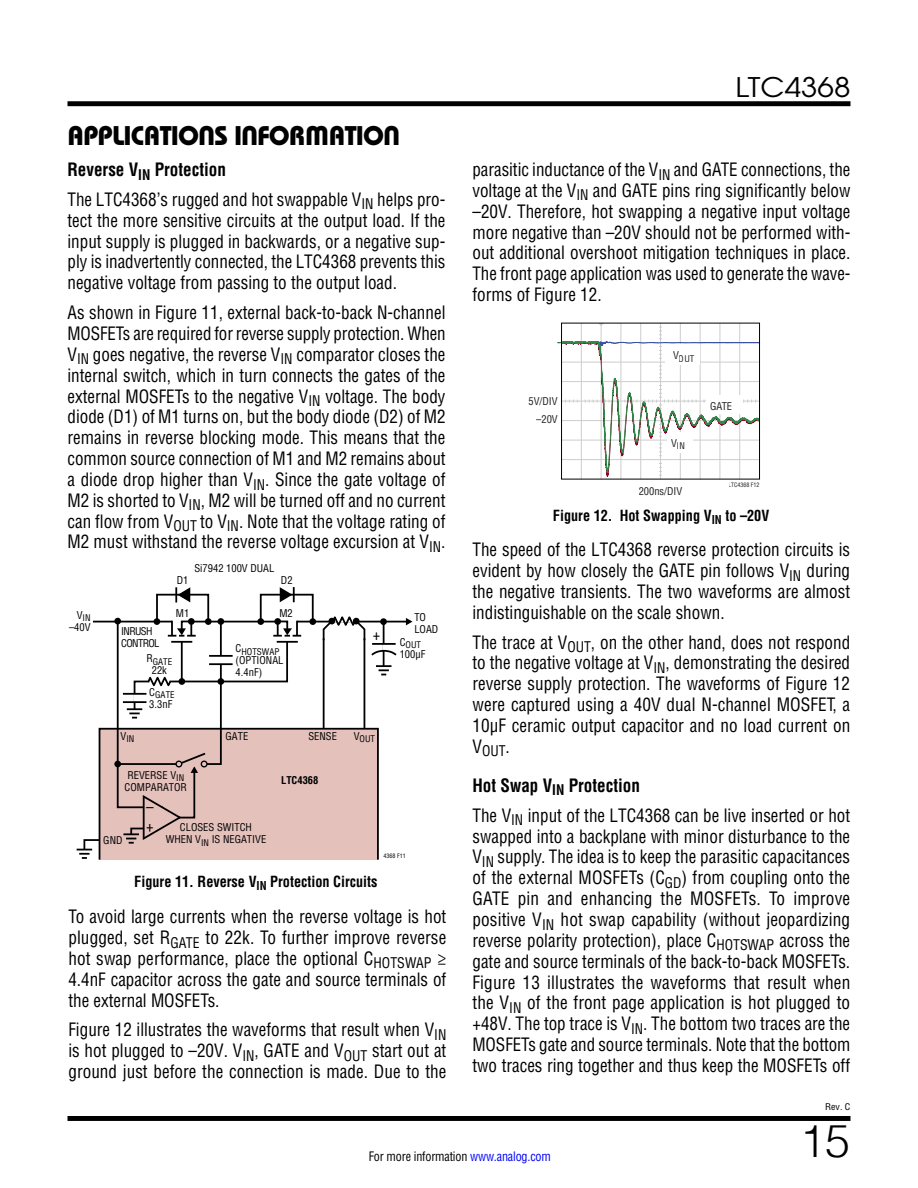
<style>
.page{position:relative;width:918px;height:1188px;background:#fff}
.page>*{position:absolute;margin:0;border:0;box-sizing:border-box;transform-origin:0 0}
.t1{font:300 45px "Helvetica";color:#000}
.t2{font:27px "Linear Bauhaus";letter-spacing:-.02em;color:#000}
.t3{font:27px "Avant Garde";color:#000;scale:1.1 1}
.t4{font:18px/20.9px "Linear Helv Cond";color:#000;text-align:justify;scale:.95 1}
.t5{font:700 15px "Linear Helv Cond";color:#000;scale:.95 1}
.t6{font:condensed 15px "Helvetica";color:#000}
.t7{font:14.4px "Linear Helv Cond";color:#000;scale:.95 1}
.t8{font:12.75px "Linear Helv Cond";letter-spacing:-.015em;color:#000;scale:.95 1}
.t9{font:10.5px/12px "Linear Helv Cond";color:#000}
.t10{font:10.5px "Linear Helv Cond";color:#231f20}
.t11{font:10.5px/12px "Linear Helv Cond";letter-spacing:-.06em;color:#000}
.t12{font:700 10.5px "Linear Helv Cond";color:#000}
.t13{font:9px "Linear Helv Cond";color:#000}
.t14{font:9px "Linear Helv Cond";color:#231f20}
.t15{font:9px "Linear Helv Cond";color:#000;scale:1.1 1}
.t16{font:6px "Linear Helv Cond";color:#231f20}
.t17{font:6px "Linear Helv Cond";color:#000}
.s1{font-weight:700}
.s2{color:#00f}
</style>
<div class="page">
<div style="left:68px;top:1116px;width:782px;height:5px;background:#000"></div>
<div style="left:68px;top:101px;width:782px;height:5px;background:#000"></div>
<hr style="left:93px;top:621px;width:314px;height:1px;background:#000">
<hr style="left:382px;top:666px;width:4px;height:10px;background:#919191">
<svg style="left:376px;top:665px;width:15px;height:10px"></svg>
<hr style="left:383px;top:622px;width:2px;height:44px;background:#000">
<svg style="left:406px;top:618px;width:7px;height:7px"></svg>
<hr style="left:364px;top:638px;width:1px;height:98px;background:#000">
<hr style="left:323px;top:638px;width:2px;height:98px;background:#000">
<div style="left:100px;top:729px;width:278px;height:131px;background:#e5c1bc"></div>
<div style="left:99px;top:728px;width:280px;height:133px;border:2px solid #000"></div>
<div style="left:114px;top:618px;width:7px;height:6px;background:#000;border-radius:50%"></div>
<div style="left:114px;top:761px;width:7px;height:6px;background:#000;border-radius:50%"></div>
<svg style="left:77px;top:838px;width:24px;height:21px"></svg>
<svg style="left:323px;top:616px;width:76px;height:41px"></svg>
<div style="left:309px;top:618px;width:7px;height:7px;background:#000;border-radius:50%"></div>
<div style="left:154px;top:618px;width:6px;height:7px;background:#8f8f8f;border-radius:50%"></div>
<div style="left:205px;top:618px;width:7px;height:7px;background:#696969;border-radius:50%"></div>
<div style="left:257px;top:618px;width:7px;height:7px;background:#6c6c6c;border-radius:50%"></div>
<svg style="left:280px;top:587px;width:15px;height:15px"></svg>
<svg style="left:175px;top:587px;width:15px;height:15px"></svg>
<div style="left:260px;top:594px;width:54px;height:28px;border:2px solid #000"></div>
<div style="left:156px;top:594px;width:53px;height:28px;border:2px solid #000"></div>
<svg style="left:558px;top:322px;width:201px;height:157px"></svg>
<div style="left:665px;top:344px;width:34px;height:21px;background:#fff"></div>
<div style="left:706px;top:396px;width:37px;height:18px;background:#fff"></div>
<div style="left:668px;top:432px;width:25px;height:20px;background:#fff"></div>
<svg style="left:116px;top:619px;width:185px;height:225px"></svg>
<h2 class="t2" style="left:68px;top:119px;width:334px">APPLICATIONS INFORMATION</h2>
<p class="t4" style="left:68px;top:154px;width:399px;line-height:29.8px"><span class="s1">Reverse V</span><sub>IN</sub> <span class="s1">Protection<br></span>The LTC4368’s rugged and hot swappable V<sub>IN</sub> helps pro-</p>
<p class="t4" style="left:68px;top:210px;width:399px">tect the more sensitive circuits at the output load. If the input supply is plugged in backwards, or a negative sup&shy;ply is inadvertently connected, the LTC4368 prevents this negative voltage from passing to the output load.</p>
<p class="t4" style="left:67px;top:302px;width:400px">As shown in Figure 11, external back-to-back N-channel MOSFETs are required for reverse supply protection. When V<sub>IN</sub> goes negative, the reverse V<sub>IN</sub> comparator closes the internal switch, which in turn connects the gates of the external MOSFETs to the negative V<sub>IN</sub> voltage. The body diode (D1) of M1 turns on, but the body diode (D2) of M2 remains in reverse blocking mode. This means that the common source connection of M1 and M2 remains about a diode drop higher than V<sub>IN</sub>. Since the gate voltage of M2 is shorted to V<sub>IN</sub>, M2 will be turned off and no current can flow from V<sub>OUT</sub> to V<sub>IN</sub>. Note that the voltage rating of M2 must withstand the reverse voltage excursion at V<sub>IN</sub>.</p>
<p class="t9" style="left:194px;top:562px;width:81px">Si7942 100V DUAL</p>
<p class="t9" style="left:177px;top:574px;width:13px">D1</p>
<p class="t9" style="left:281px;top:574px;width:13px">D2</p>
<p class="t9" style="left:176px;top:607px;width:15px">M1</p>
<p class="t9" style="left:279px;top:607px;width:15px">M2</p>
<p class="t13" style="left:77px;top:612px;width:15px"><sup>V</sup>IN</p>
<p class="t9" style="left:69px;top:621px;width:23px">–40V</p>
<p class="t9" style="left:414px;top:611px;width:25px">TO<br>LOAD</p>
<p class="t11" style="left:121px;top:625px;width:40px">INRUSH<br>CONTROL</p>
<p class="t13" style="left:146px;top:656px;width:27px"><sup>R</sup>GATE</p>
<p class="t9" style="left:152px;top:664px;width:17px">22k</p>
<p class="t6" style="left:373px;top:625px;width:9px">+</p>
<p class="t13" style="left:400px;top:639px;width:23px"><sup>C</sup>OUT</p>
<p class="t9" style="left:400px;top:648px;width:27px">100µF</p>
<p class="t13" style="left:236px;top:646px;width:45px"><sup>C</sup>HOTSWAP</p>
<p class="t9" style="left:236px;top:654px;width:49px">(OPTIONAL<br>4.4nF)</p>
<p class="t13" style="left:121px;top:733px;width:15px"><sup>V</sup>IN</p>
<p class="t13" style="left:149px;top:689px;width:27px"><sup>C</sup>GATE</p>
<p class="t9" style="left:149px;top:698px;width:25px">3.3nF</p>
<p class="t9" style="left:226px;top:730px;width:24px">GATE</p>
<p class="t9" style="left:308px;top:730px;width:30px">SENSE</p>
<p class="t9" style="left:125px;top:769px;width:64px">REVERSE V<sub>IN<br></sub>COMPARATOR</p>
<p class="t9" style="left:166px;top:822px;width:102px;text-align:center">CLOSES SWITCH<br>WHEN V<sub>IN</sub> IS NEGATIVE</p>
<p class="t9" style="left:103px;top:834px;width:21px">GND</p>
<p class="t12" style="left:281px;top:773px;width:39px">LTC4368</p>
<p class="t13" style="left:354px;top:733px;width:23px"><sup>V</sup>OUT</p>
<p class="t17" style="left:384px;top:852px;width:24px">4368 F11</p>
<p class="t5" style="left:134px;top:872px;width:258px">Figure 11. Reverse V<sub>IN</sub> Protection Circuits</p>
<p class="t4" style="left:68px;top:906px;width:399px">To avoid large currents when the reverse voltage is hot plugged, set R<sub>GATE</sub> to 22k. To further improve reverse hot swap performance, place the optional C<sub>HOTSWAP</sub> ≥ 4.4nF capacitor across the gate and source terminals of the external MOSFETs.</p>
<p class="t4" style="left:68px;top:1019px;width:400px">Figure 12 illustrates the waveforms that result when V<sub>IN </sub>is hot plugged to –20V. V<sub>IN</sub>, GATE and V<sub>OUT</sub> start out at ground just before the connection is made. Due to the</p>
<h2 class="t3" style="left:736px;top:70px;width:106px">LTC4368</h2>
<p class="t4" style="left:472px;top:159px;width:399px">parasitic inductance of the V<sub>IN</sub> and GATE connections, the voltage at the V<sub>IN</sub> and GATE pins ring significantly below –20V. Therefore, hot swapping a negative input voltage more negative than –20V should not be performed with&shy;out additional overshoot mitigation techniques in place.<br>The front page application was used to generate the wave&shy;forms of Figure 12.</p>
<p class="t10" style="left:529px;top:394px;width:31px">5V/DIV</p>
<p class="t10" style="left:536px;top:413px;width:23px">–20V</p>
<p class="t14" style="left:673px;top:353px;width:23px"><sup>V</sup>OUT</p>
<p class="t14" style="left:671px;top:440px;width:15px"><sup>V</sup>IN</p>
<p class="t10" style="left:639px;top:485px;width:45px">200ns/DIV</p>
<p class="t10" style="left:710px;top:400px;width:24px">GATE</p>
<p class="t16" style="left:729px;top:482px;width:32px">LTC4368 F12</p>
<p class="t5" style="left:553px;top:506px;width:229px">Figure 12. Hot Swapping V<sub>IN</sub> to –20V</p>
<p class="t4" style="left:472px;top:539px;width:399px">The speed of the LTC4368 reverse protection circuits is evident by how closely the GATE pin follows V<sub>IN</sub> during the negative transients. The two waveforms are almost indistinguishable on the scale shown.</p>
<p class="t4" style="left:472px;top:632px;width:399px">The trace at V<sub>OUT</sub>, on the other hand, does not respond to the negative voltage at V<sub>IN</sub>, demonstrating the desired reverse supply protection. The waveforms of Figure 12 were captured using a 40V dual N-channel MOSFET, a 10µF ceramic output capacitor and no load current on</p>
<p class="t7" style="left:472px;top:742px;width:41px"><sup>V</sup>OUT<sup>.</sup></p>
<p class="t4" style="left:472px;top:770px;width:399px;line-height:29.8px"><span class="s1">Hot Swap V</span><sub>IN</sub> <span class="s1">Protection<br></span>The V<sub>IN</sub> input of the LTC4368 can be live inserted or hot</p>
<p class="t4" style="left:472px;top:825px;width:399px">swapped into a backplane with minor disturbance to the V<sub>IN</sub> supply. The idea is to keep the parasitic capacitances of the external MOSFETs (C<sub>GD</sub>) from coupling onto the GATE pin and enhancing the MOSFETs. To improve positive V<sub>IN</sub> hot swap capability (without jeopardizing reverse polarity protection), place C<sub>HOTSWAP</sub> across the gate and source terminals of the back-to-back MOSFETs.<br>Figure 13 illustrates the waveforms that result when the V<sub>IN</sub> of the front page application is hot plugged to +48V. The top trace is V<sub>IN</sub>. The bottom two traces are the MOSFETs gate and source terminals. Note that the bottom two traces ring together and thus keep the MOSFETs off</p>
<p class="t15" style="left:825px;top:1102px;width:24px">Rev. C</p>
<p class="t8" style="left:369px;top:1148px;width:193px">For more information <span class="s2">www.analog.com</span></p>
<h1 class="t1" style="left:800px;top:1103px;width:52px">15</h1>
</div>
